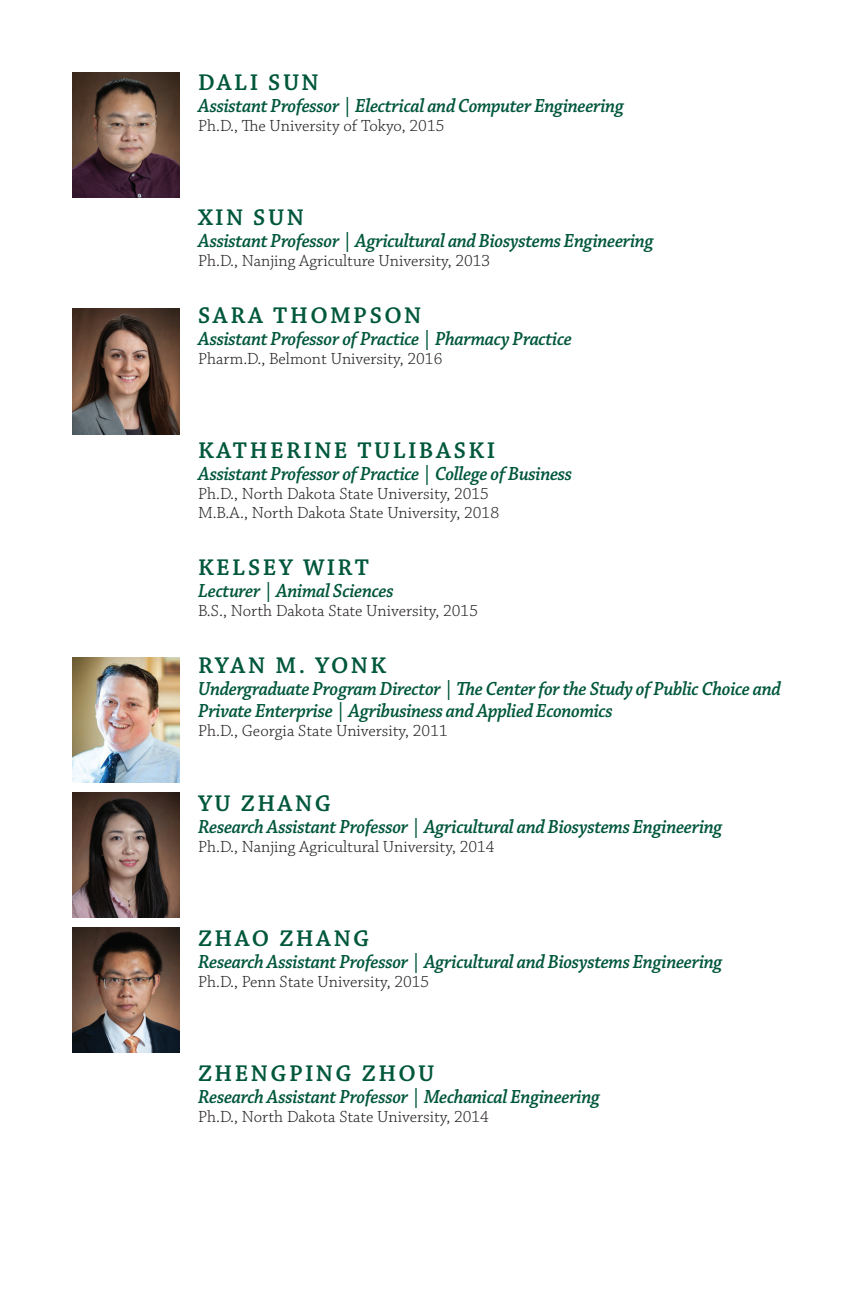
<style>
.page{position:relative;width:864px;height:1296px;background:#fff}
.page>*{position:absolute;margin:0;border:0;box-sizing:border-box;transform-origin:0 0}
.t1{font:600 24px "Chaparral Pro";letter-spacing:.1em;color:#00573c}
.t2{font:italic 600 20px/22px "Chaparral Pro";letter-spacing:-.02em;color:#00573c;scale:.94 1}
.t3{font:300 17px/19px "Chaparral Pro";color:#231f20}
</style>
<div class="page">
<img style="left:72px;top:72px;width:108px;height:126px">
<img style="left:72px;top:308px;width:108px;height:126px">
<img style="left:72px;top:927px;width:108px;height:126px">
<img style="left:72px;top:792px;width:108px;height:126px">
<img style="left:72px;top:657px;width:108px;height:126px">
<p class="t1" style="left:198px;top:69px;width:122px">DALI SUN</p>
<p class="t2" style="left:198px;top:95px;width:455px">Assistant Professor | Electrical and Computer Engineering</p>
<p class="t3" style="left:198px;top:117px;width:248px">Ph.D., The University of Tokyo, 2015</p>
<p class="t1" style="left:198px;top:204px;width:107px">XIN SUN</p>
<p class="t2" style="left:198px;top:230px;width:486px">Assistant Professor | Agricultural and Biosystems Engineering</p>
<p class="t3" style="left:198px;top:252px;width:294px">Ph.D., Nanjing Agriculture University, 2013</p>
<p class="t1" style="left:198px;top:302px;width:225px">SARA THOMPSON</p>
<p class="t2" style="left:198px;top:328px;width:399px">Assistant Professor of Practice | Pharmacy Practice</p>
<p class="t3" style="left:198px;top:350px;width:246px">Pharm.D., Belmont University, 2016</p>
<p class="t1" style="left:198px;top:437px;width:299px">KATHERINE TULIBASKI</p>
<p class="t2" style="left:198px;top:463px;width:400px">Assistant Professor of Practice | College of Business</p>
<p class="t3" style="left:198px;top:485px;width:303px">Ph.D., North Dakota State University, 2015<br>M.B.A., North Dakota State University, 2018</p>
<p class="t1" style="left:198px;top:554px;width:172px">KELSEY WIRT</p>
<p class="t2" style="left:198px;top:580px;width:210px">Lecturer | Animal Sciences</p>
<p class="t3" style="left:198px;top:602px;width:282px">B.S., North Dakota State University, 2015</p>
<p class="t1" style="left:198px;top:652px;width:190px">RYAN M. YONK</p>
<p class="t2" style="left:198px;top:678px;width:622px">Undergraduate Program Director | The Center for the Study of Public Choice and<br>Private Enterprise | Agribusiness and Applied Economics</p>
<p class="t3" style="left:198px;top:722px;width:251px">Ph.D., Georgia State University, 2011</p>
<p class="t1" style="left:198px;top:790px;width:134px">YU ZHANG</p>
<p class="t2" style="left:198px;top:817px;width:559px">Research Assistant Professor | Agricultural and Biosystems Engineering</p>
<p class="t3" style="left:198px;top:838px;width:298px">Ph.D., Nanjing Agricultural University, 2014</p>
<p class="t1" style="left:198px;top:925px;width:173px">ZHAO ZHANG</p>
<p class="t2" style="left:198px;top:952px;width:559px">Research Assistant Professor | Agricultural and Biosystems Engineering</p>
<p class="t3" style="left:198px;top:973px;width:233px">Ph.D., Penn State University, 2015</p>
<p class="t1" style="left:198px;top:1060px;width:238px">ZHENGPING ZHOU</p>
<p class="t2" style="left:198px;top:1087px;width:429px">Research Assistant Professor | Mechanical Engineering</p>
<p class="t3" style="left:198px;top:1108px;width:293px">Ph.D., North Dakota State University, 2014</p>
</div>
